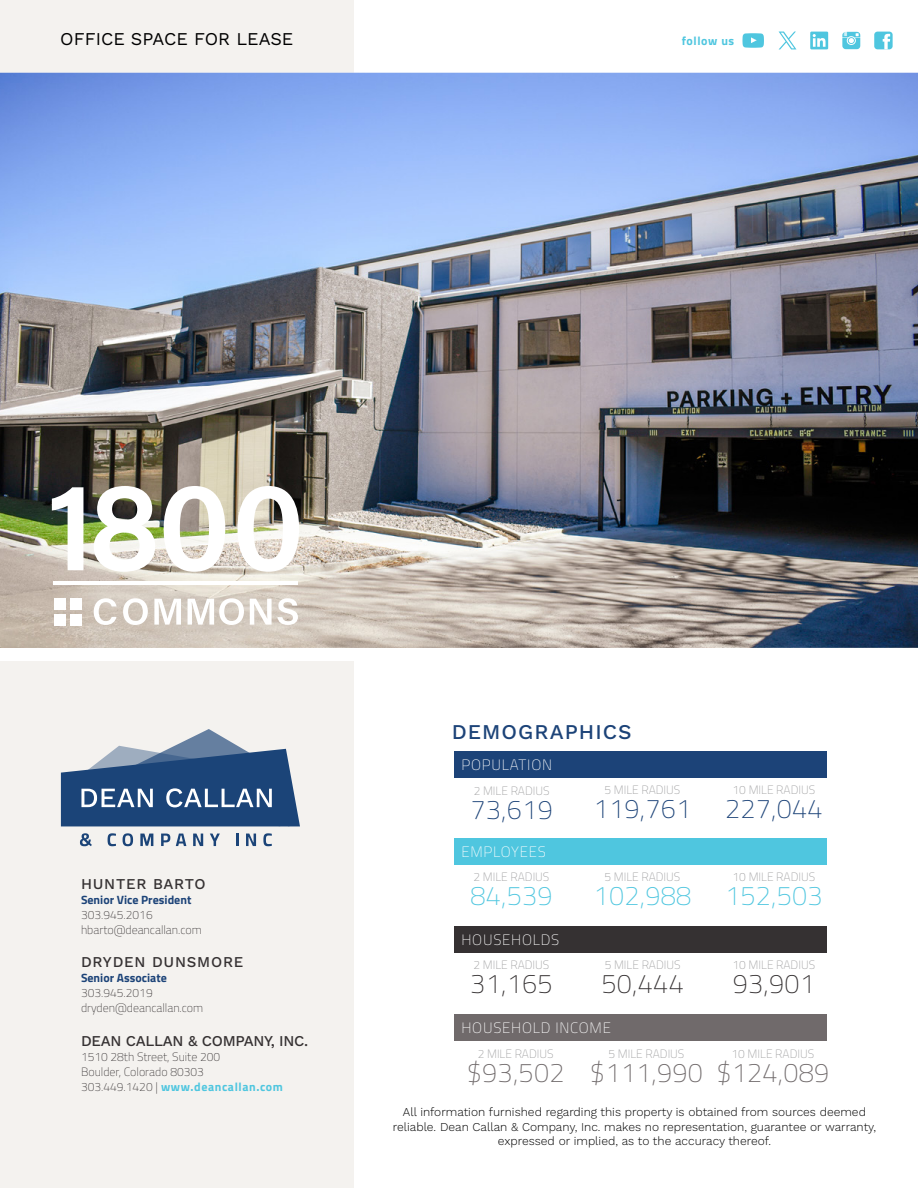
<style>
.page{position:relative;width:918px;height:1188px;background:#fff}
.page>*{position:absolute;margin:0;border:0;box-sizing:border-box;transform-origin:0 0}
.t1{font:200 27px "Cairo";letter-spacing:.01em;color:#706a6b}
.t2{font:200 27px "Cairo";letter-spacing:.01em;color:#1c4378}
.t3{font:200 27px "Cairo";letter-spacing:.01em;color:#4fc6df}
.t4{font:200 27px "Cairo";letter-spacing:.01em;color:#353132}
.t5{font:500 21px "Work Sans";letter-spacing:.05em;color:#1c4378}
.t6{font:18px "Work Sans";color:#000}
.t7{font:200 15px "Cairo";letter-spacing:.05em;color:#fff}
.t8{font:500 15px "Work Sans";letter-spacing:.035em;color:#353132}
.t9{font:500 15px "Work Sans";letter-spacing:-.02em;color:#353132}
.t10{font:300 12px/14.4px "Work Sans";color:#000;text-align:center}
.t11{font:200 12px/15px "Cairo";color:#353132}
.t12{font:200 12px "Cairo";color:#989899}
.t13{font:700 12px "Cairo";color:#1c4378}
.t14{font:700 12px "Cairo";letter-spacing:.05em;color:#4fc6df}
.s1{font-weight:700;color:#4fc6df}
</style>
<div class="page">
<div style="left:0;top:662px;width:354px;height:526px;background:#f4f2ef"></div>
<div style="left:0;top:0;width:354px;height:73px;background:#f4f2ef"></div>
<img style="left:0;top:73px;width:918px;height:575px">
<svg style="left:61px;top:729px;width:239px;height:97px"></svg>
<svg style="left:80px;top:833px;width:12px;height:13px"></svg>
<svg style="left:108px;top:833px;width:8px;height:13px"></svg>
<svg style="left:123px;top:833px;width:10px;height:13px"></svg>
<svg style="left:140px;top:834px;width:13px;height:12px"></svg>
<svg style="left:161px;top:834px;width:9px;height:12px"></svg>
<svg style="left:176px;top:834px;width:10px;height:12px"></svg>
<svg style="left:193px;top:834px;width:10px;height:12px"></svg>
<svg style="left:210px;top:834px;width:10px;height:12px"></svg>
<svg style="left:236px;top:834px;width:2px;height:12px"></svg>
<svg style="left:246px;top:834px;width:10px;height:12px"></svg>
<svg style="left:263px;top:833px;width:9px;height:13px"></svg>
<div style="left:455px;top:751px;width:372px;height:27px;background:#1c4378"></div>
<div style="left:455px;top:838px;width:372px;height:27px;background:#4fc6df"></div>
<div style="left:455px;top:926px;width:372px;height:27px;background:#353132"></div>
<div style="left:455px;top:1014px;width:372px;height:27px;background:#706a6b"></div>
<svg style="left:52px;top:487px;width:31px;height:83px"></svg>
<svg style="left:94px;top:486px;width:61px;height:86px"></svg>
<svg style="left:164px;top:486px;width:61px;height:86px"></svg>
<svg style="left:237px;top:486px;width:62px;height:86px"></svg>
<hr style="left:54px;top:581px;width:244px;height:4px;background:#fff">
<svg style="left:94px;top:598px;width:23px;height:27px"></svg>
<svg style="left:123px;top:598px;width:25px;height:27px"></svg>
<svg style="left:154px;top:599px;width:27px;height:26px"></svg>
<svg style="left:188px;top:598px;width:56px;height:27px"></svg>
<svg style="left:250px;top:598px;width:48px;height:27px"></svg>
<div style="left:70px;top:598px;width:11px;height:12px;background:#fff"></div>
<div style="left:54px;top:598px;width:12px;height:12px;background:#fff"></div>
<div style="left:70px;top:614px;width:11px;height:12px;background:#fff"></div>
<div style="left:54px;top:614px;width:12px;height:12px;background:#fff"></div>
<svg style="left:842px;top:32px;width:18px;height:17px"></svg>
<div style="left:810px;top:32px;width:18px;height:17px;background:#4fc6df"></div>
<svg style="left:813px;top:34px;width:13px;height:13px"></svg>
<div style="left:874px;top:32px;width:19px;height:17px;background:#4fc6df;border-radius:3px"></div>
<svg style="left:883px;top:34px;width:7px;height:15px"></svg>
<svg style="left:742px;top:33px;width:22px;height:15px"></svg>
<svg style="left:779px;top:32px;width:17px;height:17px"></svg>
<h3 class="t6" style="left:60px;top:28px;width:235px">OFFICE SPACE FOR LEASE</h3>
<p class="t14" style="left:682px;top:31px;width:54px">follow us</p>
<p class="t8" style="left:81px;top:875px;width:126px">HUNTER BARTO</p>
<p class="t13" style="left:81px;top:890px;width:112px">Senior Vice President</p>
<p class="t11" style="left:81px;top:907px;width:122px">303.945.2016 hbarto@deancallan.com</p>
<p class="t8" style="left:81px;top:953px;width:164px">DRYDEN DUNSMORE</p>
<p class="t13" style="left:81px;top:968px;width:87px">Senior Associate</p>
<p class="t11" style="left:81px;top:986px;width:124px">303.945.2019 dryden@deancallan.com</p>
<p class="t9" style="left:81px;top:1032px;width:229px">DEAN CALLAN &amp; COMPANY, INC.</p>
<p class="t11" style="left:81px;top:1049px;width:203px">1510 28th Street, Suite 200<br>Boulder, Colorado 80303<br>303.449.1420 | <span class="s1">www.deancallan.com</span></p>
<h2 class="t5" style="left:452px;top:720px;width:182px">DEMOGRAPHICS</h2>
<p class="t7" style="left:461px;top:754px;width:92px">POPULATION</p>
<p class="t12" style="left:474px;top:782px;width:77px">2 MILE RADIUS</p>
<h1 class="t2" style="left:471px;top:790px;width:84px">73,619</h1>
<p class="t7" style="left:461px;top:841px;width:86px">EMPLOYEES</p>
<p class="t12" style="left:474px;top:869px;width:77px">2 MILE RADIUS</p>
<h1 class="t3" style="left:470px;top:877px;width:84px">84,539</h1>
<p class="t7" style="left:461px;top:929px;width:99px">HOUSEHOLDS</p>
<p class="t12" style="left:473px;top:956px;width:77px">2 MILE RADIUS</p>
<h1 class="t4" style="left:470px;top:965px;width:84px">31,165</h1>
<p class="t12" style="left:604px;top:782px;width:77px">5 MILE RADIUS</p>
<h1 class="t2" style="left:594px;top:790px;width:99px">119,761</h1>
<p class="t12" style="left:604px;top:869px;width:77px">5 MILE RADIUS</p>
<h1 class="t3" style="left:594px;top:877px;width:99px">102,988</h1>
<p class="t12" style="left:605px;top:956px;width:77px">5 MILE RADIUS</p>
<h1 class="t4" style="left:602px;top:965px;width:84px">50,444</h1>
<p class="t7" style="left:461px;top:1017px;width:151px">HOUSEHOLD INCOME</p>
<p class="t12" style="left:478px;top:1045px;width:77px">2 MILE RADIUS</p>
<h1 class="t1" style="left:467px;top:1053px;width:99px">$93,502</h1>
<p class="t12" style="left:608px;top:1045px;width:77px">5 MILE RADIUS</p>
<h1 class="t1" style="left:590px;top:1053px;width:115px">$111,990</h1>
<p class="t12" style="left:733px;top:782px;width:84px">10 MILE RADIUS</p>
<h1 class="t2" style="left:725px;top:790px;width:99px">227,044</h1>
<p class="t12" style="left:733px;top:869px;width:84px">10 MILE RADIUS</p>
<h1 class="t3" style="left:725px;top:877px;width:99px">152,503</h1>
<p class="t12" style="left:733px;top:956px;width:84px">10 MILE RADIUS</p>
<h1 class="t4" style="left:733px;top:965px;width:84px">93,901</h1>
<p class="t12" style="left:732px;top:1045px;width:84px">10 MILE RADIUS</p>
<h1 class="t1" style="left:716px;top:1053px;width:115px">$124,089</h1>
<p class="t10" style="left:393px;top:1105px;width:485px">All information furnished regarding this property is obtained from sources deemed reliable. Dean Callan &amp; Company, Inc. makes no representation, guarantee or warranty, expressed or implied, as to the accuracy thereof.</p>
</div>
